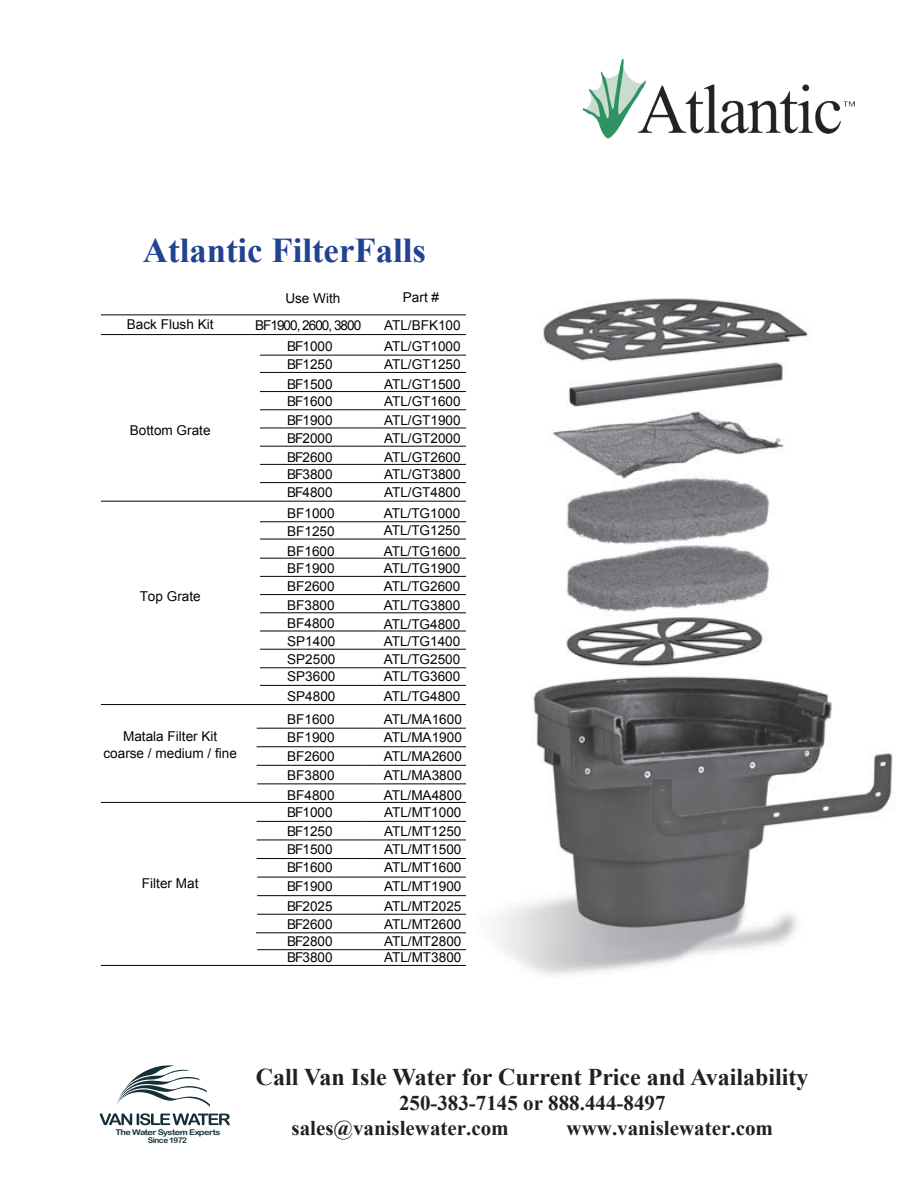
<style>
.page{position:relative;width:918px;height:1188px;background:#fff}
.page>*{position:absolute;margin:0;border:0;box-sizing:border-box;transform-origin:0 0}
.t1{font:700 34.8px "Times New Roman";color:#224292}
.t2{font:700 24px "Times New Roman";color:#231f20}
.t3{font:700 21px "Times New Roman";color:#231f20}
.t4{font:13.5px/18.1px "Arial";color:#050504;text-align:justify}
.t5{font:13.5px "Arial";letter-spacing:-.075em;color:#050504}
.t6{font:7.95px/8.7px "Arial Rounded MT Bold";letter-spacing:-.055em;color:#163039;text-align:center;scale:1.16 1}
</style>
<div class="page">
<svg style="left:100px;top:1113px;width:130px;height:12px"></svg>
<svg style="left:116px;top:1065px;width:94px;height:42px"></svg>
<img style="left:582px;top:59px;width:273px;height:79px">
<hr style="left:257px;top:746px;width:108px;height:1px;background:#050504">
<hr style="left:257px;top:765px;width:108px;height:1px;background:#050504">
<hr style="left:365px;top:746px;width:115px;height:1px;background:#050504">
<hr style="left:365px;top:765px;width:115px;height:1px;background:#050504">
<hr style="left:257px;top:784px;width:223px;height:1px;background:#050504">
<hr style="left:257px;top:728px;width:108px;height:1px;background:#050504">
<hr style="left:365px;top:728px;width:115px;height:1px;background:#050504">
<hr style="left:101px;top:802px;width:379px;height:1px;background:#050504">
<hr style="left:101px;top:704px;width:379px;height:1px;background:#050504">
<hr style="left:101px;top:501px;width:379px;height:1px;background:#050504">
<hr style="left:260px;top:668px;width:220px;height:1px;background:#050504">
<hr style="left:260px;top:685px;width:220px;height:1px;background:#050504">
<hr style="left:260px;top:649px;width:220px;height:1px;background:#050504">
<hr style="left:260px;top:631px;width:220px;height:1px;background:#050504">
<hr style="left:260px;top:613px;width:220px;height:1px;background:#050504">
<hr style="left:260px;top:594px;width:220px;height:1px;background:#050504">
<hr style="left:260px;top:576px;width:220px;height:1px;background:#050504">
<hr style="left:260px;top:558px;width:220px;height:1px;background:#050504">
<hr style="left:260px;top:539px;width:220px;height:1px;background:#050504">
<hr style="left:260px;top:521px;width:220px;height:1px;background:#050504">
<hr style="left:101px;top:334px;width:379px;height:1px;background:#050504">
<hr style="left:260px;top:482px;width:220px;height:1px;background:#050504">
<hr style="left:260px;top:464px;width:220px;height:1px;background:#050504">
<hr style="left:260px;top:446px;width:220px;height:1px;background:#050504">
<hr style="left:260px;top:428px;width:220px;height:1px;background:#050504">
<hr style="left:260px;top:410px;width:220px;height:1px;background:#050504">
<hr style="left:260px;top:391px;width:220px;height:1px;background:#050504">
<hr style="left:260px;top:372px;width:220px;height:1px;background:#050504">
<hr style="left:260px;top:355px;width:220px;height:1px;background:#050504">
<hr style="left:101px;top:315px;width:379px;height:1px;background:#050504">
<hr style="left:257px;top:840px;width:108px;height:1px;background:#050504">
<hr style="left:257px;top:858px;width:108px;height:1px;background:#050504">
<hr style="left:365px;top:840px;width:115px;height:1px;background:#050504">
<hr style="left:365px;top:858px;width:115px;height:1px;background:#050504">
<hr style="left:257px;top:877px;width:223px;height:1px;background:#050504">
<hr style="left:257px;top:895px;width:223px;height:1px;background:#050504">
<hr style="left:257px;top:914px;width:223px;height:1px;background:#050504">
<hr style="left:257px;top:949px;width:223px;height:1px;background:#050504">
<hr style="left:256px;top:933px;width:223px;height:1px;background:#050504">
<hr style="left:257px;top:821px;width:108px;height:1px;background:#050504">
<hr style="left:365px;top:821px;width:115px;height:1px;background:#050504">
<hr style="left:101px;top:965px;width:379px;height:1px;background:#050504">
<img style="left:466px;top:298px;width:427px;height:677px">
<h1 class="t1" style="left:143px;top:226px;width:285px">Atlantic FilterFalls</h1>
<p class="t4" style="left:127px;top:315px;width:88px">Back Flush Kit</p>
<p class="t4" style="left:130px;top:421px;width:82px">Bottom Grate</p>
<p class="t4" style="left:140px;top:588px;width:63px">Top Grate</p>
<p class="t4" style="left:103px;top:729px;width:135px;line-height:16.4px;text-align:center">Matala Filter Kit coarse / medium / fine</p>
<p class="t4" style="left:142px;top:874px;width:58px">Filter Mat</p>
<p class="t4" style="left:285px;top:290px;width:57px">Use With</p>
<p class="t4" style="left:403px;top:289px;width:38px">Part #</p>
<p class="t5" style="left:255px;top:316px;width:108px">BF1900, 2600, 3800</p>
<p class="t4" style="left:384px;top:316px;width:78px">ATL/BFK100</p>
<p class="t4" style="left:287px;top:337px;width:47px">BF1000</p>
<p class="t4" style="left:384px;top:337px;width:78px">ATL/GT1000</p>
<p class="t4" style="left:287px;top:356px;width:47px">BF1250</p>
<p class="t4" style="left:384px;top:356px;width:78px">ATL/GT1250</p>
<p class="t4" style="left:287px;top:375px;width:47px">BF1500</p>
<p class="t4" style="left:384px;top:375px;width:78px">ATL/GT1500</p>
<p class="t4" style="left:287px;top:393px;width:47px">BF1600</p>
<p class="t4" style="left:384px;top:393px;width:78px">ATL/GT1600</p>
<p class="t4" style="left:287px;top:411px;width:47px">BF1900</p>
<p class="t4" style="left:384px;top:411px;width:78px">ATL/GT1900</p>
<p class="t4" style="left:287px;top:430px;width:47px">BF2000</p>
<p class="t4" style="left:384px;top:430px;width:78px">ATL/GT2000</p>
<p class="t4" style="left:287px;top:448px;width:47px">BF2600</p>
<p class="t4" style="left:384px;top:448px;width:78px">ATL/GT2600</p>
<p class="t4" style="left:287px;top:466px;width:47px">BF3800</p>
<p class="t4" style="left:384px;top:466px;width:78px">ATL/GT3800</p>
<p class="t4" style="left:287px;top:483px;width:47px">BF4800</p>
<p class="t4" style="left:384px;top:483px;width:78px">ATL/GT4800</p>
<p class="t4" style="left:287px;top:504px;width:49px">BF1000</p>
<p class="t4" style="left:384px;top:504px;width:78px">ATL/TG1000</p>
<p class="t4" style="left:287px;top:522px;width:49px">BF1250</p>
<p class="t4" style="left:384px;top:522px;width:78px">ATL/TG1250</p>
<p class="t4" style="left:287px;top:542px;width:49px">BF1600</p>
<p class="t4" style="left:384px;top:543px;width:78px">ATL/TG1600</p>
<p class="t4" style="left:287px;top:559px;width:49px">BF1900</p>
<p class="t4" style="left:384px;top:559px;width:78px">ATL/TG1900</p>
<p class="t4" style="left:287px;top:578px;width:49px">BF2600</p>
<p class="t4" style="left:384px;top:577px;width:78px">ATL/TG2600</p>
<p class="t4" style="left:287px;top:596px;width:49px">BF3800</p>
<p class="t4" style="left:384px;top:596px;width:78px">ATL/TG3800</p>
<p class="t4" style="left:287px;top:615px;width:49px">BF4800</p>
<p class="t4" style="left:384px;top:616px;width:78px">ATL/TG4800</p>
<p class="t4" style="left:287px;top:632px;width:50px">SP1400</p>
<p class="t4" style="left:287px;top:650px;width:50px">SP2500</p>
<p class="t4" style="left:384px;top:632px;width:78px">ATL/TG1400</p>
<p class="t4" style="left:384px;top:650px;width:78px">ATL/TG2500</p>
<p class="t4" style="left:287px;top:667px;width:50px">SP3600</p>
<p class="t4" style="left:384px;top:667px;width:78px">ATL/TG3600</p>
<p class="t4" style="left:287px;top:687px;width:50px">SP4800</p>
<p class="t4" style="left:384px;top:687px;width:78px">ATL/TG4800</p>
<p class="t4" style="left:287px;top:710px;width:49px">BF1600</p>
<p class="t4" style="left:384px;top:710px;width:80px">ATL/MA1600</p>
<p class="t4" style="left:287px;top:729px;width:49px">BF1900</p>
<p class="t4" style="left:384px;top:729px;width:80px">ATL/MA1900</p>
<p class="t4" style="left:287px;top:747px;width:49px">BF2600</p>
<p class="t4" style="left:384px;top:747px;width:80px">ATL/MA2600</p>
<p class="t4" style="left:287px;top:766px;width:49px">BF3800</p>
<p class="t4" style="left:384px;top:766px;width:80px">ATL/MA3800</p>
<p class="t4" style="left:287px;top:786px;width:49px">BF4800</p>
<p class="t4" style="left:384px;top:786px;width:80px">ATL/MA4800</p>
<p class="t4" style="left:287px;top:803px;width:47px">BF1000<br>BF1250<br>BF1500<br>BF1600</p>
<p class="t4" style="left:287px;top:877px;width:47px;line-height:19.6px">BF1900<br>BF2025</p>
<p class="t4" style="left:287px;top:916px;width:47px;line-height:16.6px">BF2600<br>BF2800<br>BF3800</p>
<p class="t4" style="left:384px;top:803px;width:79px">ATL/MT1000<br>ATL/MT1250<br>ATL/MT1500<br>ATL/MT1600</p>
<p class="t4" style="left:384px;top:877px;width:79px;line-height:19.6px">ATL/MT1900<br>ATL/MT2025</p>
<p class="t4" style="left:384px;top:916px;width:79px;line-height:16.6px">ATL/MT2600<br>ATL/MT2800<br>ATL/MT3800</p>
<h2 class="t2" style="left:256px;top:1060px;width:554px">Call Van Isle Water for Current Price and Availability</h2>
<h3 class="t3" style="left:399px;top:1089px;width:268px">250-383-7145 or 888.444-8497</h3>
<p class="t6" style="left:115px;top:1127px;width:92px">The Water System Experts<br>Since 1972</p>
<h3 class="t3" style="left:292px;top:1114px;width:219px">sales@vanislewater.com</h3>
<h3 class="t3" style="left:567px;top:1114px;width:208px">www.vanislewater.com</h3>
</div>
